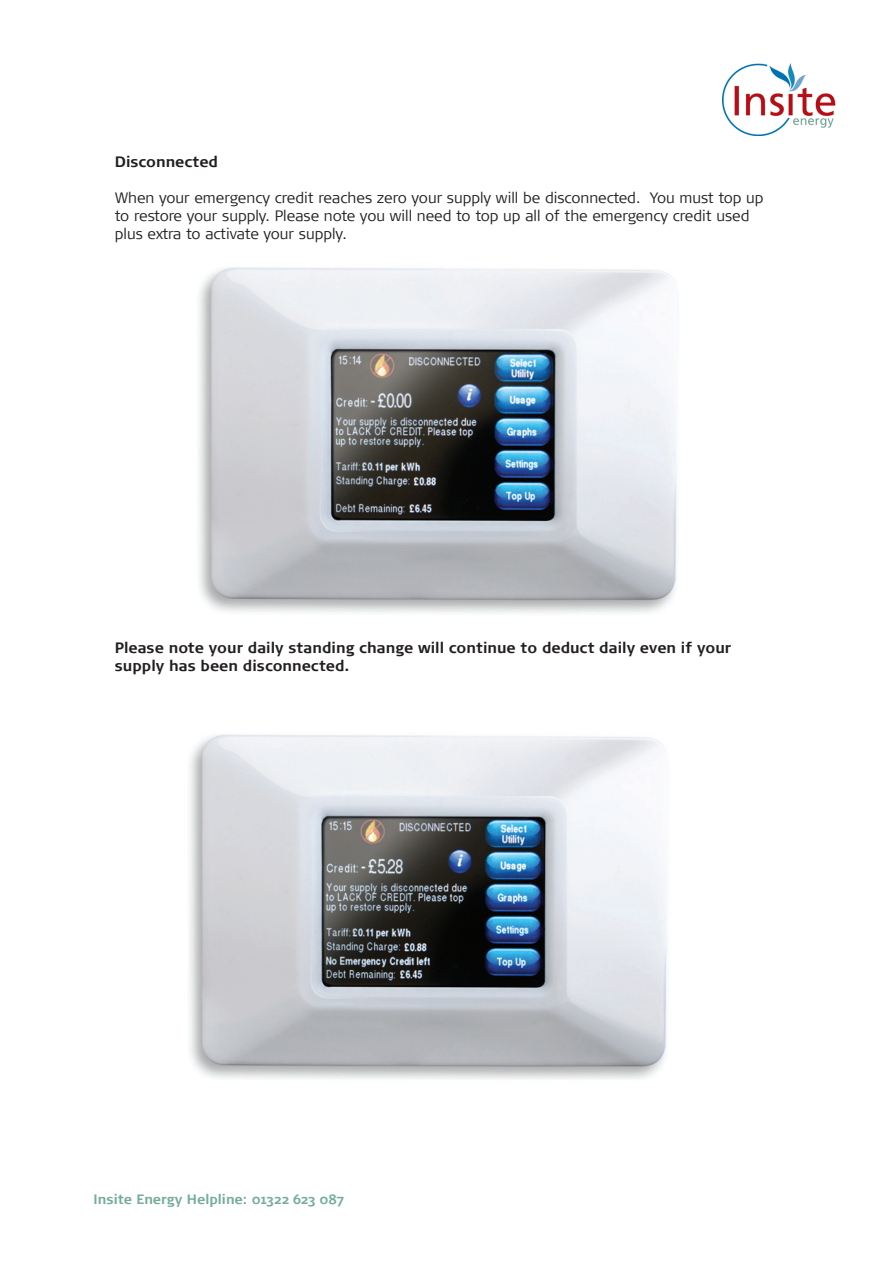
<style>
.page{position:relative;width:893px;height:1263px;background:#fff}
.page>*{position:absolute;margin:0;border:0;box-sizing:border-box;transform-origin:0 0}
.t1{font:300 15px/18px "Signa Column";color:#231f20}
.t2{font:700 15px/18px "Signa Normal";color:#231f20}
.t3{font:700 13.5px "Signa Normal";color:#74ad99}
</style>
<div class="page">
<img style="left:723px;top:64px;width:113px;height:72px">
<img style="left:198px;top:267px;width:479px;height:346px">
<img style="left:189px;top:734px;width:478px;height:345px">
<p class="t2" style="left:115px;top:153px;width:105px">Disconnected</p>
<p class="t1" style="left:115px;top:189px;width:650px">When your emergency credit reaches zero your supply will be disconnected. You must top up to restore your supply. Please note you will need to top up all of the emergency credit used plus extra to activate your supply.</p>
<p class="t2" style="left:115px;top:639px;width:618px">Please note your daily standing change will continue to deduct daily even if your supply has been disconnected.</p>
<p class="t3" style="left:94px;top:1191px;width:252px">Insite Energy Helpline: 01322 623 087</p>
</div>
